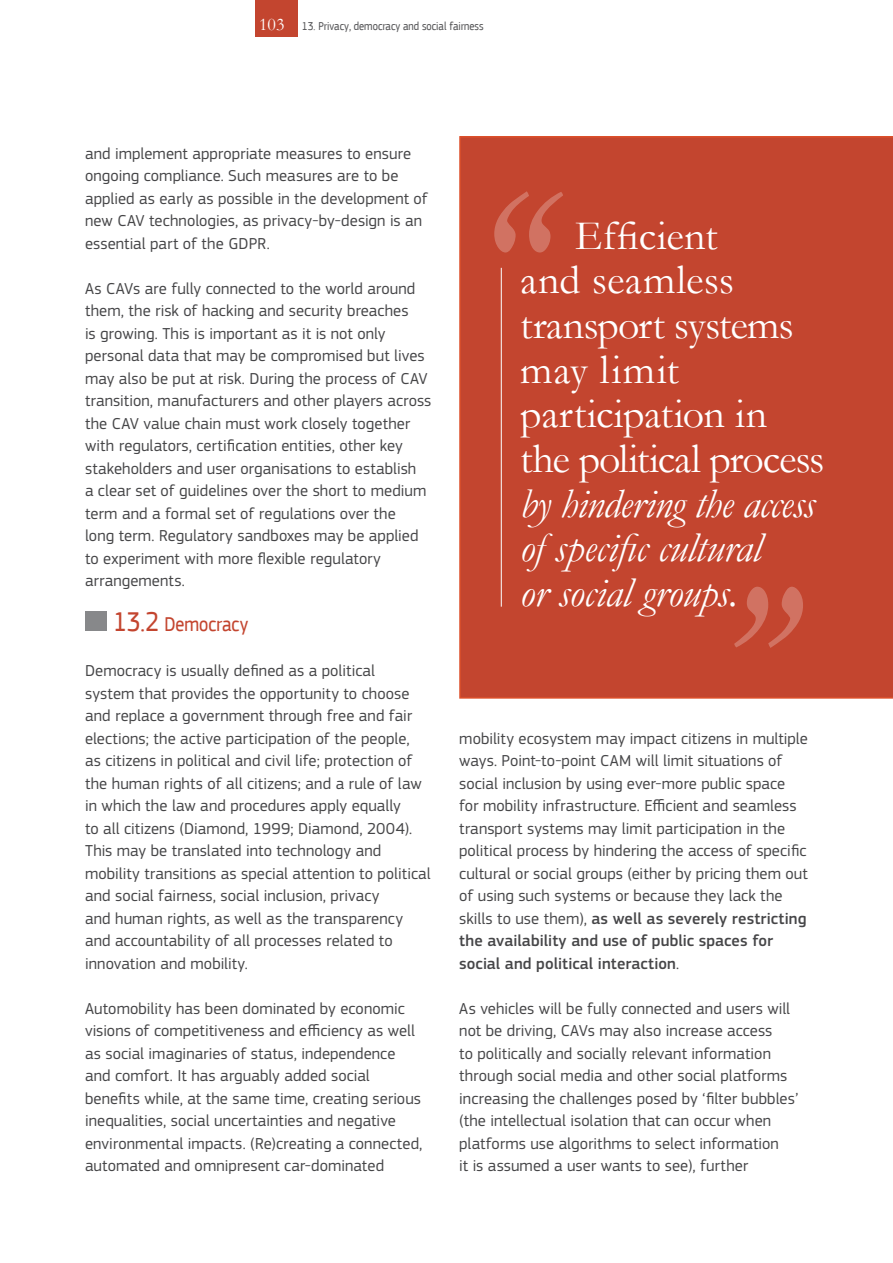
<style>
.page{position:relative;width:893px;height:1263px;background:#fff}
.page>*{position:absolute;margin:0;border:0;box-sizing:border-box;transform-origin:0 0}
.t1{font:42px/44.7px "Garamond";letter-spacing:-.005em;color:#fff}
.t2{font:italic 42px "Garamond";letter-spacing:-.01em;color:#fff}
.Chap_13_subtitle{font:21px "EC Square Sans Cond Pro";color:#c3452f}
.t3{font:18px "Garamond";color:#fff}
.Texte_mke{font:16.5px/22.5px "EC Square Sans Pro";letter-spacing:.005em;color:#464648}
.t4{font:12px "EC Square Sans Cond Pro";color:#58585a}
.s1{font-size:28.5px}
.s2{font-weight:500}
</style>
<div class="page">
<div style="left:85px;top:611px;width:21px;height:20px;background:#87888a"></div>
<div style="left:459px;top:136px;width:434px;height:563px;background:#c3452f"></div>
<hr style="left:501px;top:268px;width:1px;height:339px;background:#f8f8f8">
<svg style="left:734px;top:587px;width:69px;height:61px;background:#c85541"></svg>
<svg style="left:494px;top:191px;width:69px;height:61px;background:#c85541"></svg>
<div style="left:255px;top:0;width:43px;height:36px;background:#c3452f"></div>
<p class="t3" style="left:259px;top:13px;width:27px">103</p>
<p class="t4" style="left:302px;top:19px;width:183px">13. Privacy, democracy and social fairness</p>
<p class="Texte_mke" style="left:85px;top:142px;width:344px">and implement appropriate measures to ensure ongoing compliance. Such measures are to be applied as early as possible in the development of new CAV technologies, as privacy-by-design is an essential part of the GDPR.</p>
<p class="Texte_mke" style="left:85px;top:277px;width:348px">As CAVs are fully connected to the world around them, the risk of hacking and security breaches<br>is growing. This is important as it is not only personal data that may be compromised but lives may also be put at risk. During the process of CAV transition, manufacturers and other players across the CAV value chain must work closely together with regulators, certification entities, other key stakeholders and user organisations to establish<br>a clear set of guidelines over the short to medium term and a formal set of regulations over the<br>long term. Regulatory sandboxes may be applied to experiment with more flexible regulatory arrangements.</p>
<p class="Chap_13_subtitle" style="left:113px;top:612px;width:137px"><span class="s1">13.2</span> Democracy</p>
<p class="Texte_mke" style="left:85px;top:659px;width:347px">Democracy is usually defined as a political<br>system that provides the opportunity to choose and replace a government through free and fair elections; the active participation of the people,<br>as citizens in political and civil life; protection of the human rights of all citizens; and a rule of law in which the law and procedures apply equally<br>to all citizens (Diamond, 1999; Diamond, 2004).<br>This may be translated into technology and mobility transitions as special attention to political and social fairness, social inclusion, privacy<br>and human rights, as well as the transparency and accountability of all processes related to innovation and mobility.</p>
<p class="Texte_mke" style="left:85px;top:997px;width:339px">Automobility has been dominated by economic visions of competitiveness and efficiency as well as social imaginaries of status, independence and comfort. It has arguably added social benefits while, at the same time, creating serious inequalities, social uncertainties and negative environmental impacts. (Re)creating a connected, automated and omnipresent car-dominated</p>
<p class="t1" style="left:520px;top:213px;width:306px;text-indent:55px">Efficient<br>and seamless transport systems may limit participation in the political process</p>
<p class="t2" style="left:520px;top:478px;width:297px">by hindering the access</p>
<p class="t2" style="left:520px;top:523px;width:243px">of specific cultural</p>
<p class="t2" style="left:520px;top:567px;width:219px">or social groups.</p>
<p class="Texte_mke" style="left:459px;top:727px;width:350px">mobility ecosystem may impact citizens in multiple ways. Point-to-point CAM will limit situations of social inclusion by using ever-more public space for mobility infrastructure. Efficient and seamless transport systems may limit participation in the political process by hindering the access of specific cultural or social groups (either by pricing them out of using such systems or because they lack the skills to use them), <span class="s2">as well as severely restricting the availability and use of public spaces for social and political interaction</span>.</p>
<p class="Texte_mke" style="left:459px;top:997px;width:341px">As vehicles will be fully connected and users will not be driving, CAVs may also increase access<br>to politically and socially relevant information through social media and other social platforms increasing the challenges posed by ‘filter bubbles’ (the intellectual isolation that can occur when platforms use algorithms to select information<br>it is assumed a user wants to see), further</p>
</div>
